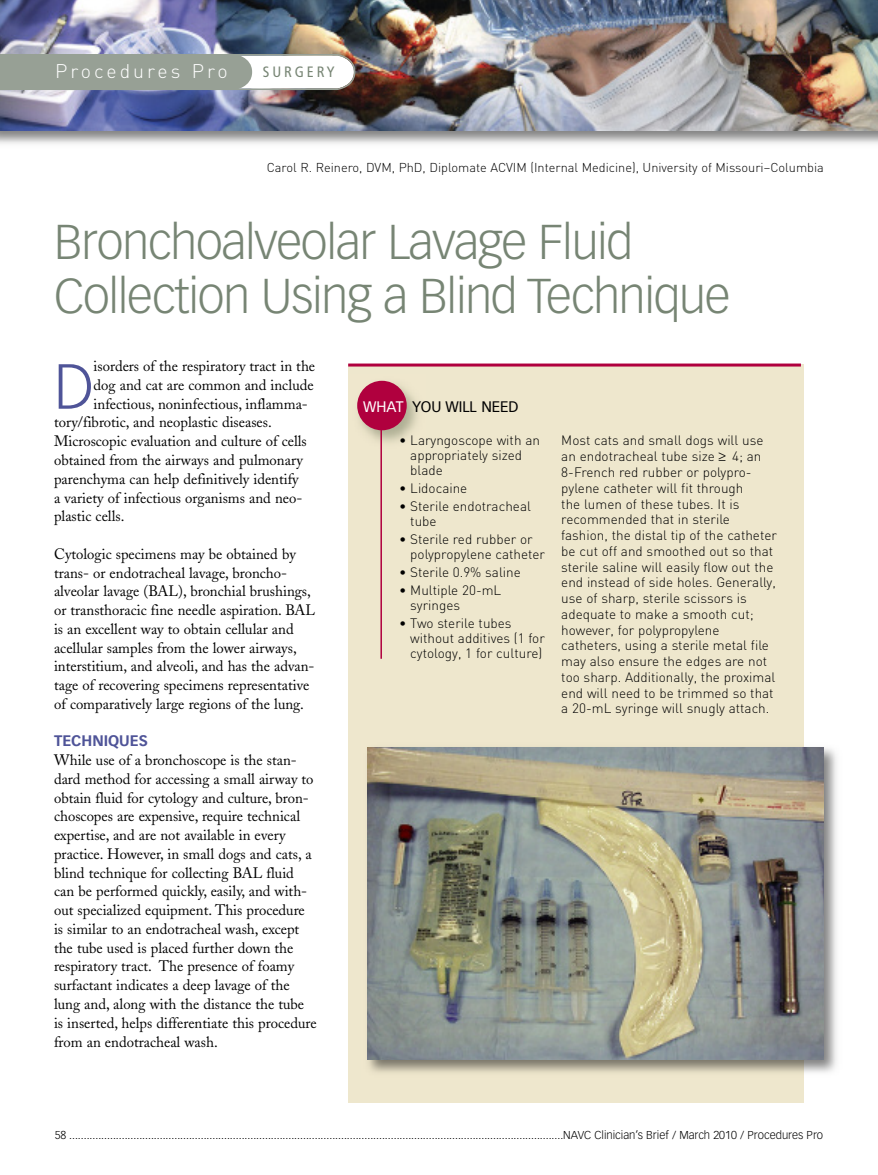
<style>
.page{position:relative;width:878px;height:1175px;background:#fff}
.page>*{position:absolute;margin:0;border:0;box-sizing:border-box;transform-origin:0 0}
.t1{font:300 62.4px "Vectora LT Std";color:#4f5498}
.t2{font:300 48px/54px "Vectora LT Std";letter-spacing:-.025em;color:#778574}
.t3{font:300 19.5px "DIN";letter-spacing:.155em;color:#fff}
.t4{font:15px/18.8px "Adobe Caslon";color:#000}
.t5{font:15px "Vectora LT Std";color:#000}
.t6{font:700 15px "Vectora LT Std";color:#4f5498}
.t7{font:condensed 15px "Frutiger";letter-spacing:.19em;color:#778574}
.t8{font:300 13.5px/15.8px "DIN";color:#000}
.t9{font:300 12.75px "DIN";color:#000}
.t10{font:300 11.25px "Vectora LT Std";color:#000}
.s1{color:#fff}
</style>
<div class="page">
<img style="left:0;top:130px;width:878px;height:14px">
<img style="left:0;top:0;width:878px;height:130px">
<div style="left:348px;top:364px;width:455px;height:738px;background:#eee7cd"></div>
<img style="left:357px;top:380px;width:60px;height:62px">
<div style="left:357px;top:381px;width:49px;height:49px;background:#b0003e;border-radius:50%"></div>
<hr style="left:380px;top:426px;width:2px;height:233px;background:#b0003e">
<svg style="left:0;top:54px;width:355px;height:36px"></svg>
<img style="left:367px;top:740px;width:470px;height:339px">
<img style="left:368px;top:747px;width:456px;height:312px">
<hr style="left:348px;top:363px;width:453px;height:3px;background:#b0003e">
<h3 class="t3" style="left:55px;top:59px;width:174px">Procedures Pro</h3>
<p class="t7" style="left:263px;top:66px;width:73px">SURGERY</p>
<p class="t9" style="left:267px;top:160px;width:558px">Carol R. Reinero, DVM, PhD, Diplomate ACVIM (Internal Medicine), University of Missouri–Columbia</p>
<h2 class="t2" style="left:54px;top:218px;width:678px">Bronchoalveolar Lavage Fluid<br>Collection Using a Blind Technique</h2>
<h1 class="t1" style="left:54px;top:360px;width:41px">D</h1>
<p class="t4" style="left:94px;top:358px;width:223px">isorders of the respiratory tract in the</p>
<p class="t4" style="left:94px;top:377px;width:222px">dog and cat are common and include</p>
<p class="t4" style="left:94px;top:396px;width:216px">infectious, noninfectious, inflamma-</p>
<p class="t4" style="left:54px;top:415px;width:219px">tory/fibrotic, and neoplastic diseases.</p>
<p class="t4" style="left:54px;top:433px;width:254px">Microscopic evaluation and culture of cells</p>
<p class="t4" style="left:54px;top:452px;width:250px">obtained from the airways and pulmonary</p>
<p class="t4" style="left:54px;top:471px;width:246px">parenchyma can help definitively identify</p>
<p class="t4" style="left:54px;top:490px;width:250px">a variety of infectious organisms and neo-</p>
<p class="t4" style="left:54px;top:508px;width:72px">plastic cells.</p>
<p class="t4" style="left:54px;top:546px;width:263px">Cytologic specimens may be obtained by trans- or endotracheal lavage, broncho&shy;alveolar lavage (BAL), bronchial brushings, or transthoracic fine needle aspiration. BAL is an excellent way to obtain cellular and acellular samples from the lower airways, interstitium, and alveoli, and has the advan&shy;tage of recovering specimens representative of comparatively large regions of the lung.</p>
<p class="t6" style="left:54px;top:734px;width:95px">TECHNIQUES</p>
<p class="t4" style="left:54px;top:752px;width:264px">While use of a bronchoscope is the stan&shy;dard method for accessing a small airway to obtain fluid for cytology and culture, bron&shy;choscopes are expensive, require technical expertise, and are not available in every practice. However, in small dogs and cats, a blind technique for collecting BAL fluid can be performed quickly, easily, and with&shy;out specialized equipment. This procedure is similar to an endotracheal wash, except the tube used is placed further down the respiratory tract. The presence of foamy surfactant indicates a deep lavage of the lung and, along with the distance the tube is inserted, helps differentiate this procedure from an endotracheal wash.</p>
<p class="t5" style="left:363px;top:400px;width:157px"><span class="s1">WHAT</span> YOU WILL NEED</p>
<p class="t8" style="left:410px;top:432px;width:131px;line-height:15px;text-indent:-11px">• Laryngoscope with an appropriately sized blade</p>
<p class="t8" style="left:399px;top:479px;width:70px">• Lidocaine</p>
<p class="t8" style="left:410px;top:498px;width:122px;line-height:15px;text-indent:-11px">• Sterile endotracheal tube</p>
<p class="t8" style="left:410px;top:531px;width:136px;line-height:15px;text-indent:-11px">• Sterile red rubber or polypropylene catheter</p>
<p class="t8" style="left:399px;top:563px;width:123px">• Sterile 0.9% saline</p>
<p class="t8" style="left:410px;top:582px;width:93px;line-height:15px;text-indent:-11px">• Multiple 20-mL syringes</p>
<p class="t8" style="left:410px;top:615px;width:136px;line-height:15px;text-indent:-11px">• Two sterile tubes without additives (1 for cytology, 1 for culture)</p>
<p class="t8" style="left:561px;top:432px;width:217px">Most cats and small dogs will use an endotracheal tube size ≥ 4; an 8-French red rubber or polypro&shy;pylene catheter will fit through<br>the lumen of these tubes. It is recommended that in sterile fashion, the distal tip of the catheter be cut off and smoothed out so that sterile saline will easily flow out the end instead of side holes. Generally, use of sharp, sterile scissors is adequate to make a smooth cut; however, for polypropylene catheters, using a sterile metal file may also ensure the edges are not too sharp. Additionally, the proximal end will need to be trimmed so that a 20-mL syringe will snugly attach.</p>
<p class="t10" style="left:55px;top:1129px;width:770px">58 .........................................................................................................................................................................NAVC Clinician’s Brief / March 2010 / Procedures Pro</p>
</div>
